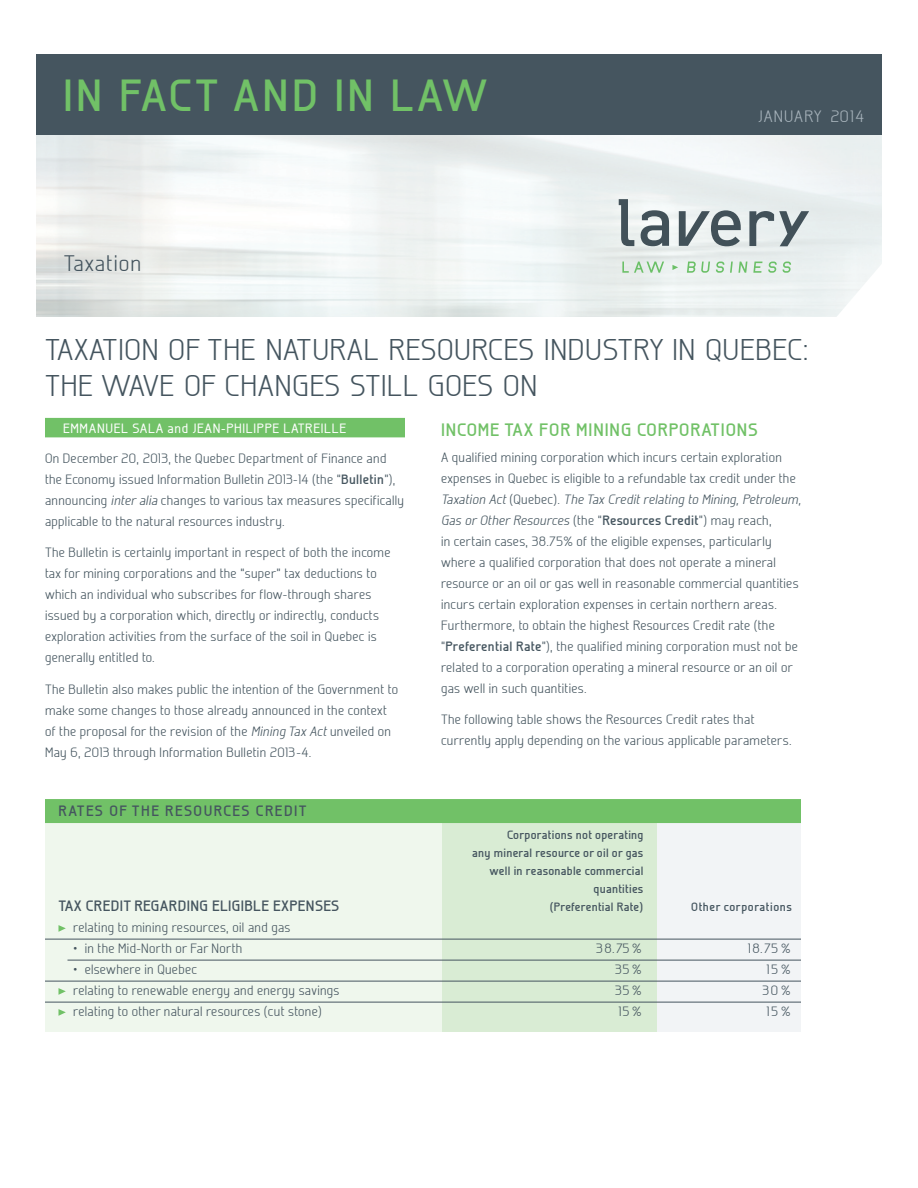
<style>
.page{position:relative;width:918px;height:1188px;background:#fff}
.page>*{position:absolute;margin:0;border:0;box-sizing:border-box;transform-origin:0 0}
.t1{font:700 45px "Galette";letter-spacing:.075em;color:#71c167}
.Titre_1{font:300 30px "Galette";letter-spacing:.025em;color:#45555f}
.t2{font:300 22.5px "Galette";letter-spacing:.05em;color:#45555f}
.Titre_3{font:700 18px "Galette";letter-spacing:.05em;color:#71c167}
.t3{font:300 16.5px "Galette";letter-spacing:.075em;color:#a8b4bc}
.Texte{font:700 15px "Galette";letter-spacing:.025em;color:#45555f}
.Texte-2{font:700 15px "Galette";letter-spacing:.1em;color:#45555f}
.Texte-3{font:300 13.5px/21px "Galette";letter-spacing:.025em;color:#45555f}
.Auteur{font:500 13.5px "Galette";letter-spacing:.05em;color:#fff}
.Texte-4{font:700 12px "Galette";letter-spacing:.025em;color:#45555f}
.Texte-5{font:700 12px "Galette";letter-spacing:.05em;color:#45555f}
.s1{font-weight:700}
.s2{font-style:italic}
</style>
<div class="page">
<div style="left:441px;top:823px;width:216px;height:209px;background:#d9ecd4"></div>
<div style="left:45px;top:823px;width:397px;height:209px;background:#eff7ed"></div>
<div style="left:657px;top:823px;width:144px;height:209px;background:#f2f4f6"></div>
<div style="left:36px;top:54px;width:846px;height:81px;background:#45555f"></div>
<div style="left:45px;top:799px;width:756px;height:24px;background:#71c167"></div>
<hr style="left:45px;top:939px;width:756px;height:1px;background:#45555f">
<hr style="left:68px;top:960px;width:733px;height:1px;background:#45555f">
<hr style="left:45px;top:981px;width:756px;height:1px;background:#45555f">
<hr style="left:45px;top:1002px;width:756px;height:1px;background:#45555f">
<svg style="left:58px;top:925px;width:8px;height:7px"></svg>
<svg style="left:58px;top:988px;width:8px;height:7px"></svg>
<svg style="left:58px;top:1009px;width:8px;height:7px"></svg>
<div style="left:45px;top:418px;width:360px;height:19px;background:#71c167"></div>
<svg style="left:641px;top:210px;width:28px;height:36px"></svg>
<svg style="left:619px;top:199px;width:15px;height:47px"></svg>
<svg style="left:679px;top:210px;width:62px;height:36px;background:#9ba4a8"></svg>
<svg style="left:749px;top:211px;width:60px;height:35px;background:#aab3b6"></svg>
<svg style="left:622px;top:262px;width:42px;height:11px"></svg>
<svg style="left:687px;top:262px;width:23px;height:11px"></svg>
<svg style="left:716px;top:262px;width:8px;height:11px"></svg>
<svg style="left:730px;top:262px;width:17px;height:11px"></svg>
<svg style="left:753px;top:262px;width:24px;height:11px"></svg>
<svg style="left:783px;top:262px;width:8px;height:11px"></svg>
<svg style="left:672px;top:265px;width:6px;height:5px"></svg>
<h1 class="t1" style="left:63px;top:67px;width:426px">IN FACT AND IN LAW</h1>
<h3 class="t2" style="left:64px;top:250px;width:79px">Taxation</h3>
<p class="t3" style="left:758px;top:106px;width:107px">JANUARY 2014</p>
<p class="Titre_1" style="left:45px;top:332px;width:765px">TAXATION OF THE NATURAL RESOURCES INDUSTRY IN QUEBEC:</p>
<p class="Titre_1" style="left:45px;top:368px;width:494px">THE WAVE OF CHANGES STILL GOES ON</p>
<p class="Auteur" style="left:63px;top:420px;width:285px">EMMANUEL SALA and JEAN-PHILIPPE LATREILLE</p>
<p class="Texte-3" style="left:45px;top:447px;width:361px">On December 20, 2013, the Quebec Department of Finance and the Economy issued Information Bulletin 2013-14 (the “<span class="s1">Bulletin</span>”), announcing <span class="s2">inter alia</span> changes to various tax measures specifically applicable to the natural resources industry.</p>
<p class="Texte-3" style="left:45px;top:542px;width:347px">The Bulletin is certainly important in respect of both the income tax for mining corporations and the “super” tax deductions to which an individual who subscribes for flow-through shares issued by a corporation which, directly or indirectly, conducts exploration activities from the surface of the soil in Quebec is generally entitled to.</p>
<p class="Texte-3" style="left:45px;top:678px;width:355px">The Bulletin also makes public the intention of the Government to make some changes to those already announced in the context of the proposal for the revision of the <span class="s2">Mining Tax Act</span> unveiled on May 6, 2013 through Information Bulletin 2013-4.</p>
<p class="Titre_3" style="left:441px;top:419px;width:318px">INCOME TAX FOR MINING CORPORATIONS</p>
<p class="Texte-3" style="left:441px;top:446px;width:361px">A qualified mining corporation which incurs certain exploration expenses in Quebec is eligible to a refundable tax credit under the <span class="s2">Taxation Act</span> (Quebec). <span class="s2">The Tax Credit relating to Mining, Petroleum, Gas or Other Resources</span> (the “<span class="s1">Resources Credit</span>”) may reach,<br>in certain cases, 38.75% of the eligible expenses, particularly where a qualified corporation that does not operate a mineral resource or an oil or gas well in reasonable commercial quantities incurs certain exploration expenses in certain northern areas.<br>Furthermore, to obtain the highest Resources Credit rate (the “<span class="s1">Preferential Rate</span>”), the qualified mining corporation must not be related to a corporation operating a mineral resource or an oil or gas well in such quantities.</p>
<p class="Texte-3" style="left:441px;top:709px;width:352px">The following table shows the Resources Credit rates that currently apply depending on the various applicable parameters.</p>
<p class="Texte-2" style="left:58px;top:802px;width:250px">RATES OF THE RESOURCES CREDIT</p>
<p class="Texte-4" style="left:507px;top:827px;width:138px">Corporations not operating</p>
<p class="Texte-4" style="left:472px;top:845px;width:173px">any mineral resource or oil or gas</p>
<p class="Texte-4" style="left:490px;top:863px;width:155px">well in reasonable commercial</p>
<p class="Texte-4" style="left:594px;top:881px;width:51px">quantities</p>
<p class="Texte" style="left:58px;top:896px;width:282px">TAX CREDIT REGARDING ELIGIBLE EXPENSES</p>
<p class="Texte-4" style="left:550px;top:899px;width:95px">(Preferential Rate)</p>
<p class="Texte-5" style="left:691px;top:899px;width:102px">Other corporations</p>
<p class="Texte-3" style="left:73px;top:916px;width:219px">relating to mining resources, oil and gas</p>
<p class="Texte-3" style="left:74px;top:937px;width:170px">• in the Mid-North or Far North</p>
<p class="Texte-3" style="left:596px;top:937px;width:47px">38.75%</p>
<p class="Texte-3" style="left:748px;top:937px;width:44px">18.75%</p>
<p class="Texte-3" style="left:74px;top:958px;width:125px">• elsewhere in Quebec</p>
<p class="Texte-3" style="left:615px;top:958px;width:28px">35%</p>
<p class="Texte-3" style="left:766px;top:958px;width:26px">15%</p>
<p class="Texte-3" style="left:73px;top:979px;width:268px">relating to renewable energy and energy savings</p>
<p class="Texte-3" style="left:615px;top:979px;width:28px">35%</p>
<p class="Texte-3" style="left:763px;top:979px;width:29px">30%</p>
<p class="Texte-3" style="left:73px;top:1000px;width:250px">relating to other natural resources (cut stone)</p>
<p class="Texte-3" style="left:619px;top:1000px;width:25px">15%</p>
<p class="Texte-3" style="left:766px;top:1000px;width:26px">15%</p>
</div>
